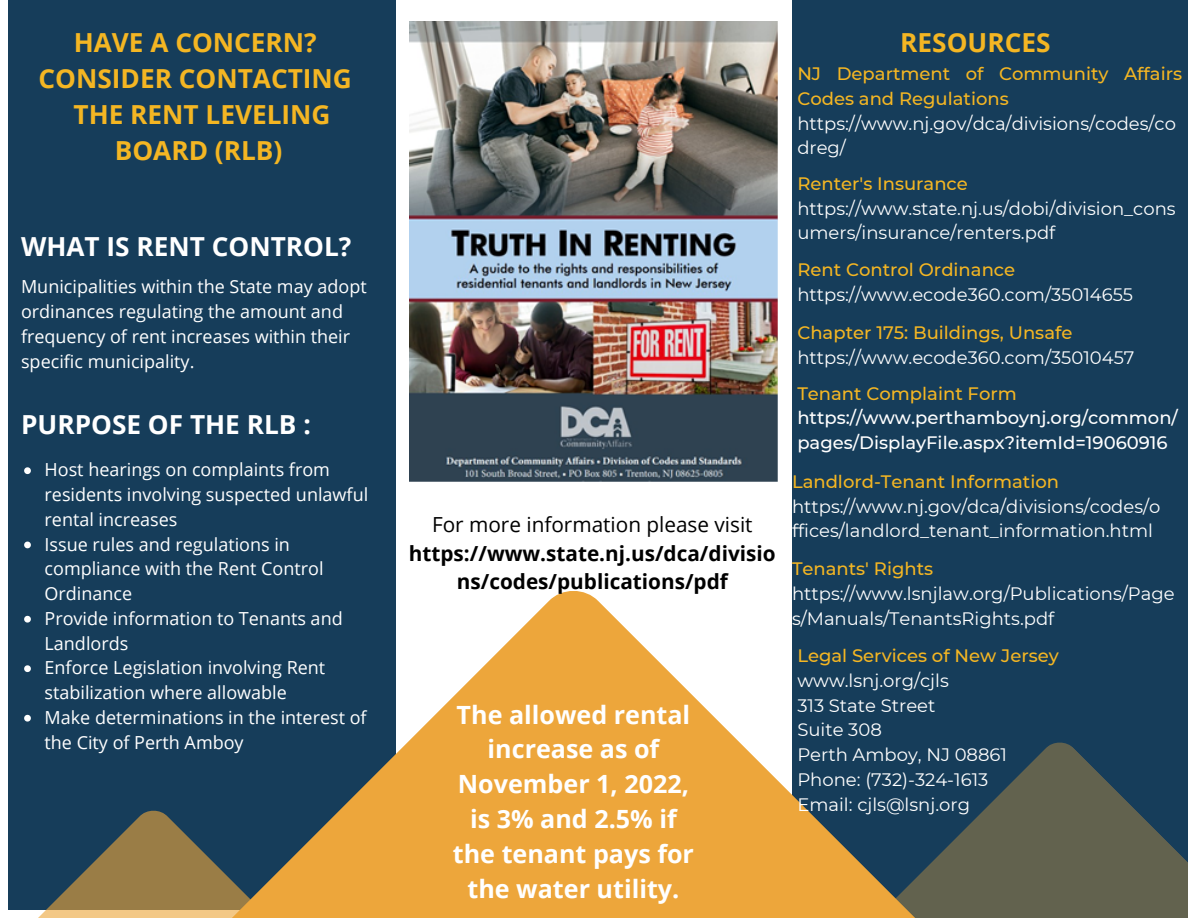
<style>
.page{position:relative;width:1188px;height:918px;background:#fff}
.page>*{position:absolute;margin:0;border:0;box-sizing:border-box;transform-origin:0 0}
.t1{font:700 26.25px/36px "Open Sans";color:#f4b623;text-align:center}
.t2{font:700 26.25px "Open Sans";color:#fff}
.t3{font:700 25.05px/34.8px "Open Sans";color:#fff;text-align:center}
.t4{font:700 20.7px/28.5px "Open Sans";color:#000;text-align:center}
.t5{font:20.7px "Open Sans";color:#000}
.t6{font:18px/24.8px "Montserrat";color:#fff}
.t7{font:18px/24.8px "Open Sans";color:#fff}
.t8{font:500 18px/24.8px "Montserrat";color:#f4b623}
.t9{font:500 18px/24.8px "Montserrat";color:#fff}
</style>
<div class="page">
<div style="left:8px;top:0;width:396px;height:910px;background:#163d5a"></div>
<div style="left:792px;top:0;width:396px;height:918px;background:#163d5a"></div>
<div style="left:396px;top:0;width:396px;height:918px;background:#fff"></div>
<svg style="left:348px;top:591px;width:489px;height:327px;fill:#eda63b"></svg>
<svg style="left:837px;top:742px;width:351px;height:176px;fill:#62624e"></svg>
<svg style="left:38px;top:802px;width:338px;height:116px"></svg>
<img style="left:409px;top:21px;width:369px;height:461px">
<svg style="left:24px;top:467px;width:7px;height:7px"></svg>
<svg style="left:24px;top:542px;width:7px;height:6px"></svg>
<svg style="left:24px;top:616px;width:7px;height:7px"></svg>
<svg style="left:24px;top:665px;width:7px;height:7px"></svg>
<svg style="left:24px;top:715px;width:7px;height:7px"></svg>
<h1 class="t1" style="left:39px;top:24px;width:315px">HAVE A CONCERN?<br>CONSIDER CONTACTING<br>THE RENT LEVELING<br>BOARD (RLB)</h1>
<h1 class="t2" style="left:21px;top:228px;width:332px">WHAT IS RENT CONTROL?</h1>
<p class="t7" style="left:21px;top:274px;width:347px">Municipalities within the State may adopt ordinances regulating the amount and frequency of rent increases within their specific municipality.</p>
<h1 class="t2" style="left:21px;top:406px;width:291px">PURPOSE OF THE RLB :</h1>
<p class="t7" style="left:45px;top:457px;width:325px">Host hearings on complaints from residents involving suspected unlawful rental increases<br>Issue rules and regulations in compliance with the Rent Control<br>Ordinance<br>Provide information to Tenants and<br>Landlords<br>Enforce Legislation involving Rent stabilization where allowable<br>Make determinations in the interest of the City of Perth Amboy</p>
<p class="t5" style="left:432px;top:510px;width:322px">For more information please visit</p>
<p class="t4" style="left:409px;top:539px;width:368px">https://www.state.nj.us/dca/divisio ns/codes/publications/pdf</p>
<h2 class="t3" style="left:453px;top:697px;width:243px">The allowed rental increase as of<br>November 1, 2022, is 3% and 2.5% if the tenant pays for the water utility.</h2>
<h1 class="t1" style="left:900px;top:24px;width:152px">RESOURCES</h1>
<p class="t8" style="left:797px;top:61px;width:386px">NJ Department of Community Affairs<br>Codes and Regulations</p>
<p class="t6" style="left:797px;top:111px;width:380px">https://www.nj.gov/dca/divisions/codes/co dreg/</p>
<p class="t8" style="left:797px;top:171px;width:172px">Renter's Insurance</p>
<p class="t6" style="left:797px;top:196px;width:380px">https://www.state.nj.us/dobi/division_cons umers/insurance/renters.pdf</p>
<p class="t8" style="left:797px;top:257px;width:219px">Rent Control Ordinance</p>
<p class="t6" style="left:797px;top:282px;width:337px">https://www.ecode360.com/35014655</p>
<p class="t8" style="left:797px;top:320px;width:277px">Chapter 175: Buildings, Unsafe</p>
<p class="t6" style="left:797px;top:345px;width:339px">https://www.ecode360.com/35010457</p>
<p class="t8" style="left:797px;top:381px;width:221px">Tenant Complaint Form</p>
<p class="t9" style="left:797px;top:406px;width:382px">https://www.perthamboynj.org/common/ pages/DisplayFile.aspx?itemId=19060916</p>
<p class="t8" style="left:792px;top:469px;width:269px">Landlord-Tenant Information</p>
<p class="t6" style="left:792px;top:494px;width:370px">https://www.nj.gov/dca/divisions/codes/o ffices/landlord_tenant_information.html</p>
<p class="t8" style="left:792px;top:556px;width:143px">Tenants' Rights</p>
<p class="t6" style="left:792px;top:581px;width:384px">https://www.lsnjlaw.org/Publications/Page s/Manuals/TenantsRights.pdf</p>
<p class="t8" style="left:797px;top:643px;width:263px">Legal Services of New Jersey</p>
<p class="t6" style="left:797px;top:668px;width:211px">www.lsnj.org/cjls<br>313 State Street<br>Suite 308<br>Perth Amboy, NJ 08861<br>Phone: (732)-324-1613<br>Email: cjls@lsnj.org</p>
</div>
